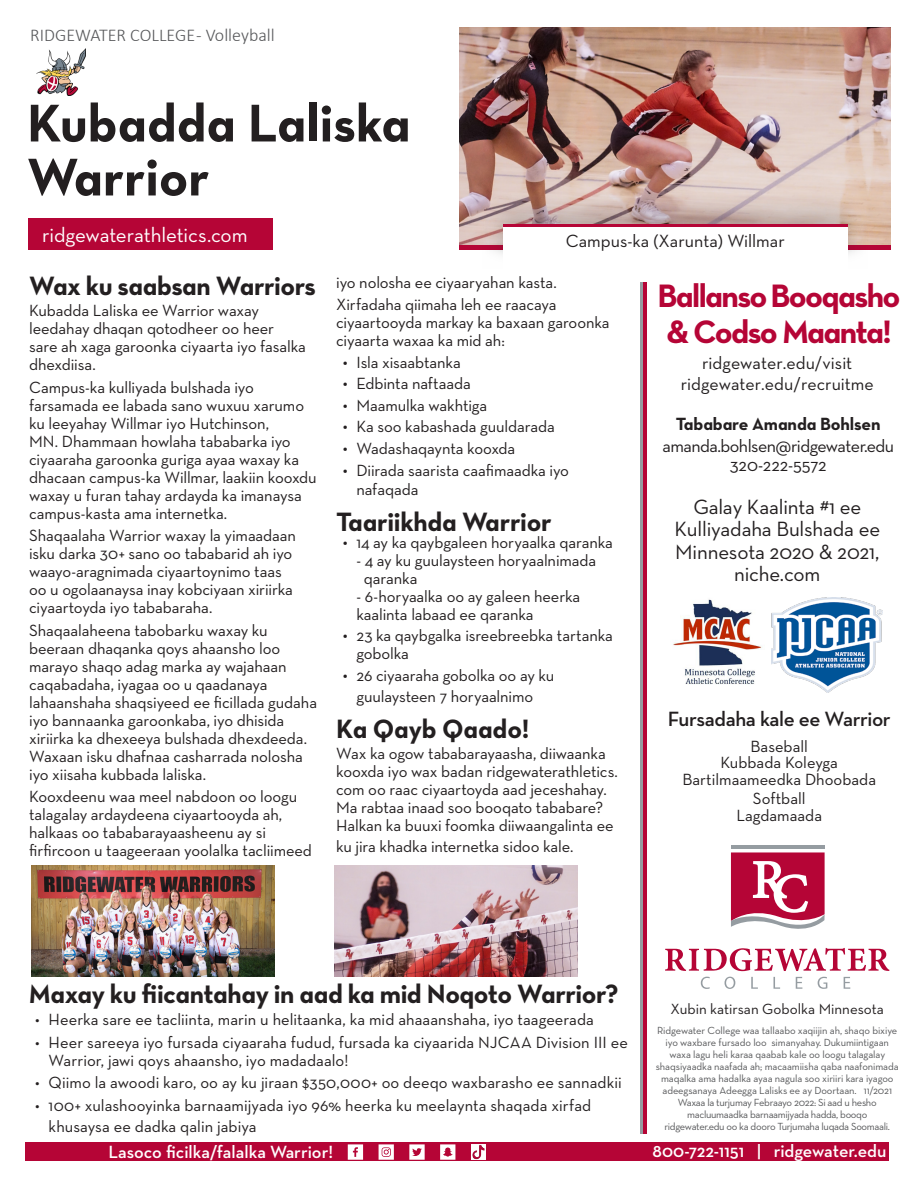
<style>
.page{position:relative;width:918px;height:1188px;background:#fff}
.page>*{position:absolute;margin:0;border:0;box-sizing:border-box;transform-origin:0 0}
.t1{font:54px/54px "Neutra Text Bold Alt";color:#231f20}
.t2{font:33px "Neutra Text Bold Alt";letter-spacing:-.05em;color:#b50536}
.t3{font:27px "Neutra Text Bold Alt";letter-spacing:-.015em;color:#231f20}
.t4{font:21px/22.5px "Neutra Text";letter-spacing:-.01em;color:#231f20;text-align:center}
.t5{font:21px "Neutra Text";letter-spacing:-.005em;color:#fff}
.t6{font:600 21px "Neutra Text";letter-spacing:-.02em;color:#231f20}
.t7{font:18px "Neutra Text";color:#231f20}
.t8{font:600 18px "Neutra Text";color:#fff}
.t9{font:18px "Neutra Text";letter-spacing:-.03em;color:#231f20}
.t10{font:300 18px "Calibri";color:#57585a}
.t11{font:18px "Neutra Text Bold Alt";letter-spacing:-.01em;color:#231f20}
.t12{font:16.5px/18px "Neutra Text";letter-spacing:-.005em;color:#231f20}
.t13{font:15px "Neutra Text";color:#231f20}
.t14{font:10.5px/12px "Neutra Text";letter-spacing:-.01em;color:#57585a;text-align:center}
.t15{font:10.5px/12px "Neutra Text";letter-spacing:-.03em;color:#57585a;text-align:center}
.s1{font-size:18px}
</style>
<div class="page">
<img style="left:459px;top:27px;width:432px;height:218px">
<div style="left:459px;top:245px;width:432px;height:5px;background:#b50536"></div>
<div style="left:480px;top:190px;width:391px;height:253px;background:#231f20;opacity:.21"></div>
<div style="left:503px;top:226px;width:345px;height:208px;background:#fff"></div>
<div style="left:815px;top:250px;width:65px;height:26px;background:#fff"></div>
<div style="left:459px;top:276px;width:421px;height:177px;background:#fff"></div>
<div style="left:470px;top:250px;width:65px;height:26px;background:#fff"></div>
<hr style="left:503px;top:224px;width:345px;height:3px;background:#b50536">
<div style="left:28px;top:219px;width:245px;height:31px;background:#b50536"></div>
<hr style="left:641px;top:283px;width:3px;height:851px;background:#959ca1">
<hr style="left:644px;top:283px;width:3px;height:851px;background:#b50536">
<img style="left:31px;top:866px;width:243px;height:111px">
<img style="left:334px;top:866px;width:243px;height:111px">
<img style="left:36px;top:49px;width:49px;height:47px">
<img style="left:772px;top:598px;width:110px;height:95px">
<img style="left:673px;top:599px;width:89px;height:86px">
<div style="left:25px;top:1143px;width:864px;height:18px;background:#b50536"></div>
<svg style="left:440px;top:1144px;width:15px;height:16px"></svg>
<svg style="left:409px;top:1144px;width:16px;height:16px"></svg>
<svg style="left:348px;top:1144px;width:15px;height:16px"></svg>
<svg style="left:379px;top:1144px;width:15px;height:16px"></svg>
<img style="left:471px;top:1144px;width:15px;height:15px">
<hr style="left:731px;top:845px;width:94px;height:4px;background:#959ca1">
<svg style="left:731px;top:852px;width:94px;height:77px"></svg>
<svg style="left:701px;top:977px;width:9px;height:12px"></svg>
<svg style="left:725px;top:977px;width:10px;height:12px"></svg>
<svg style="left:751px;top:977px;width:7px;height:12px"></svg>
<svg style="left:773px;top:977px;width:7px;height:12px"></svg>
<svg style="left:796px;top:977px;width:6px;height:12px"></svg>
<svg style="left:818px;top:977px;width:9px;height:12px"></svg>
<svg style="left:844px;top:977px;width:6px;height:12px"></svg>
<svg style="left:665px;top:948px;width:224px;height:23px"></svg>
<p class="t10" style="left:30px;top:23px;width:246px">RIDGEWATER COLLEGE - Volleyball</p>
<p class="t1" style="left:27px;top:95px;width:385px">Kubadda Laliska<br>Warrior</p>
<p class="t5" style="left:42px;top:222px;width:207px">ridgewaterathletics.com</p>
<p class="t7" style="left:566px;top:230px;width:221px">Campus-ka (Xarunta) Willmar</p>
<p class="t3" style="left:29px;top:269px;width:288px">Wax ku saabsan Warriors</p>
<p class="t12" style="left:29px;top:301px;width:278px">Kubadda Laliska ee Warrior waxay leedahay dhaqan qotodheer oo heer sare ah xaga garoonka ciyaarta iyo fasalka dhexdiisa.</p>
<p class="t12" style="left:29px;top:378px;width:289px">Campus-ka kulliyada bulshada iyo farsamada ee labada sano wuxuu xarumo ku leeyahay Willmar iyo Hutchinson,<br>MN. Dhammaan howlaha tababarka iyo ciyaaraha garoonka guriga ayaa waxay ka dhacaan campus-ka Willmar, laakiin kooxdu waxay u furan tahay ardayda ka imanaysa campus-kasta ama internetka.</p>
<p class="t12" style="left:29px;top:526px;width:268px">Shaqaalaha Warrior waxay la yimaadaan isku darka 30+ sano oo tababarid ah iyo waayo-aragnimada ciyaartoynimo taas oo u ogolaanaysa inay kobciyaan xiriirka ciyaartoyda iyo tababaraha.</p>
<p class="t12" style="left:29px;top:621px;width:289px">Shaqaalaheena tabobarku waxay ku beeraan dhaqanka qoys ahaansho loo marayo shaqo adag marka ay wajahaan caqabadaha, iyagaa oo u qaadanaya lahaanshaha shaqsiyeed ee ficillada gudaha iyo bannaanka garoonkaba, iyo dhisida xiriirka ka dhexeeya bulshada dhexdeeda.<br>Waxaan isku dhafnaa casharrada nolosha iyo xiisaha kubbada laliska.</p>
<p class="t12" style="left:29px;top:787px;width:284px">Kooxdeenu waa meel nabdoon oo loogu talagalay ardaydeena ciyaartooyda ah, halkaas oo tababarayaasheenu ay si firfircoon u taageeraan yoolalka tacliimeed</p>
<p class="t12" style="left:336px;top:273px;width:222px">iyo nolosha ee ciyaaryahan kasta.</p>
<p class="t12" style="left:336px;top:296px;width:275px">Xirfadaha qiimaha leh ee raacaya ciyaartooyda markay ka baxaan garoonka ciyaarta waxaa ka mid ah:</p>
<p class="t12" style="left:343px;top:353px;width:119px"><span class="s1">•</span> Isla xisaabtanka</p>
<p class="t12" style="left:343px;top:375px;width:129px"><span class="s1">•</span> Edbinta naftaada</p>
<p class="t12" style="left:343px;top:396px;width:146px"><span class="s1">•</span> Maamulka wakhtiga</p>
<p class="t12" style="left:343px;top:418px;width:213px"><span class="s1">•</span> Ka soo kabashada guuldarada</p>
<p class="t12" style="left:343px;top:439px;width:174px"><span class="s1">•</span> Wadashaqaynta kooxda</p>
<p class="t12" style="left:356px;top:460px;width:214px;line-height:19.5px;text-indent:-14px"><span class="s1">•</span> Diirada saarista caafimaadka iyo nafaqada</p>
<p class="t3" style="left:336px;top:505px;width:217px">Taariikhda Warrior</p>
<p class="t12" style="left:343px;top:533px;width:272px"><span class="s1">•</span> 14 ay ka qaybgaleen horyaalka qaranka</p>
<p class="t12" style="left:364px;top:551px;width:234px;text-indent:-7px">- 4 ay ku guulaysteen horyaalnimada qaranka</p>
<p class="t12" style="left:356px;top:587px;width:225px">- 6-horyaalka oo ay galeen heerka kaalinta labaad ee qaranka</p>
<p class="t12" style="left:356px;top:627px;width:258px;text-indent:-14px"><span class="s1">•</span> 23 ka qaybgalka isreebreebka tartanka gobolka</p>
<p class="t12" style="left:343px;top:665px;width:213px;line-height:21px;text-align:center"><span class="s1">•</span> 26 ciyaaraha gobolka oo ay ku guulaysteen 7 horyaalnimo</p>
<p class="t3" style="left:336px;top:712px;width:195px">Ka Qayb Qaado!</p>
<p class="t12" style="left:336px;top:744px;width:283px">Wax ka ogow tababarayaasha, diiwaanka kooxda iyo wax badan ridgewaterathletics. com oo raac ciyaartoyda aad jeceshahay.<br>Ma rabtaa inaad soo booqato tababare?<br>Halkan ka buuxi foomka diiwaangalinta ee</p>
<p class="t12" style="left:336px;top:837px;width:239px">ku jira khadka internetka sidoo kale.</p>
<p class="t2" style="left:658px;top:275px;width:245px">Ballanso Booqasho</p>
<p class="t2" style="left:666px;top:311px;width:227px">&amp; Codso Maanta!</p>
<p class="t7" style="left:702px;top:352px;width:152px">ridgewater.edu/visit</p>
<p class="t7" style="left:681px;top:373px;width:195px">ridgewater.edu/recruitme</p>
<p class="t11" style="left:676px;top:413px;width:206px">Tababare Amanda Bohlsen</p>
<p class="t9" style="left:662px;top:435px;width:233px">amanda.bohlsen@ridgewater.edu</p>
<p class="t7" style="left:730px;top:454px;width:98px">320-222-5572</p>
<p class="t4" style="left:674px;top:495px;width:207px">Galay Kaalinta #1 ee<br>Kulliyadaha Bulshada ee<br>Minnesota 2020 &amp; 2021, niche.com</p>
<p class="t6" style="left:668px;top:706px;width:224px">Fursadaha kale ee Warrior</p>
<p class="t12" style="left:682px;top:737px;width:195px;line-height:16.5px;text-align:center">Baseball<br>Kubbada Koleyga<br>Bartilmaameedka Dhoobada</p>
<p class="t12" style="left:736px;top:790px;width:87px;line-height:16.5px;text-align:center">Softball<br>Lagdamaada</p>
<p class="t3" style="left:28px;top:977px;width:592px">Maxay ku fiicantahay in aad ka mid Noqoto Warrior?</p>
<p class="t12" style="left:35px;top:1010px;width:560px">• Heerka sare ee tacliinta, marin u helitaanka, ka mid ahaaanshaha, iyo taageerada</p>
<p class="t12" style="left:49px;top:1033px;width:581px;text-indent:-13px">• Heer sareeya iyo fursada ciyaaraha fudud, fursada ka ciyaarida NJCAA Division III ee<br>Warrior, jawi qoys ahaansho, iyo madadaalo!</p>
<p class="t12" style="left:35px;top:1073px;width:588px">• Qiimo la awoodi karo, oo ay ku jiraan $350,000+ oo deeqo waxbarasho ee sannadkii</p>
<p class="t12" style="left:49px;top:1094px;width:544px;line-height:21px;text-indent:-13px">• 100+ xulashooyinka barnaamijyada iyo 96% heerka ku meelaynta shaqada xirfad khusaysa ee dadka qalin jabiya</p>
<p class="t13" style="left:671px;top:999px;width:215px">Xubin katirsan Gobolka Minnesota</p>
<p class="t14" style="left:656px;top:1025px;width:244px">Ridgewater College waa tallaabo xaqiijin ah, shaqo bixiye iyo waxbare fursado loo simanyahay. Dukumiintigaan waxa lagu heli karaa qaabab kale oo loogu talagalay shaqsiyaadka naafada ah; macaamiisha qaba naafonimada maqalka ama hadalka ayaa nagula soo xiriiri kara iyagoo adeegsanaya Adeegga Lalisks ee ay Doortaan. 11/2021</p>
<p class="t15" style="left:665px;top:1097px;width:227px">Waxaa la turjumay Febraayo 2022: Si aad u hesho macluumaadka barnaamijyada hadda, booqo ridgewater.edu oo ka dooro Turjumaha luqada Soomaali.</p>
<p class="t8" style="left:108px;top:1141px;width:226px">Lasoco ficilka/falalka Warrior!</p>
<p class="t8" style="left:653px;top:1140px;width:235px">800-722-1151 | ridgewater.edu</p>
</div>
